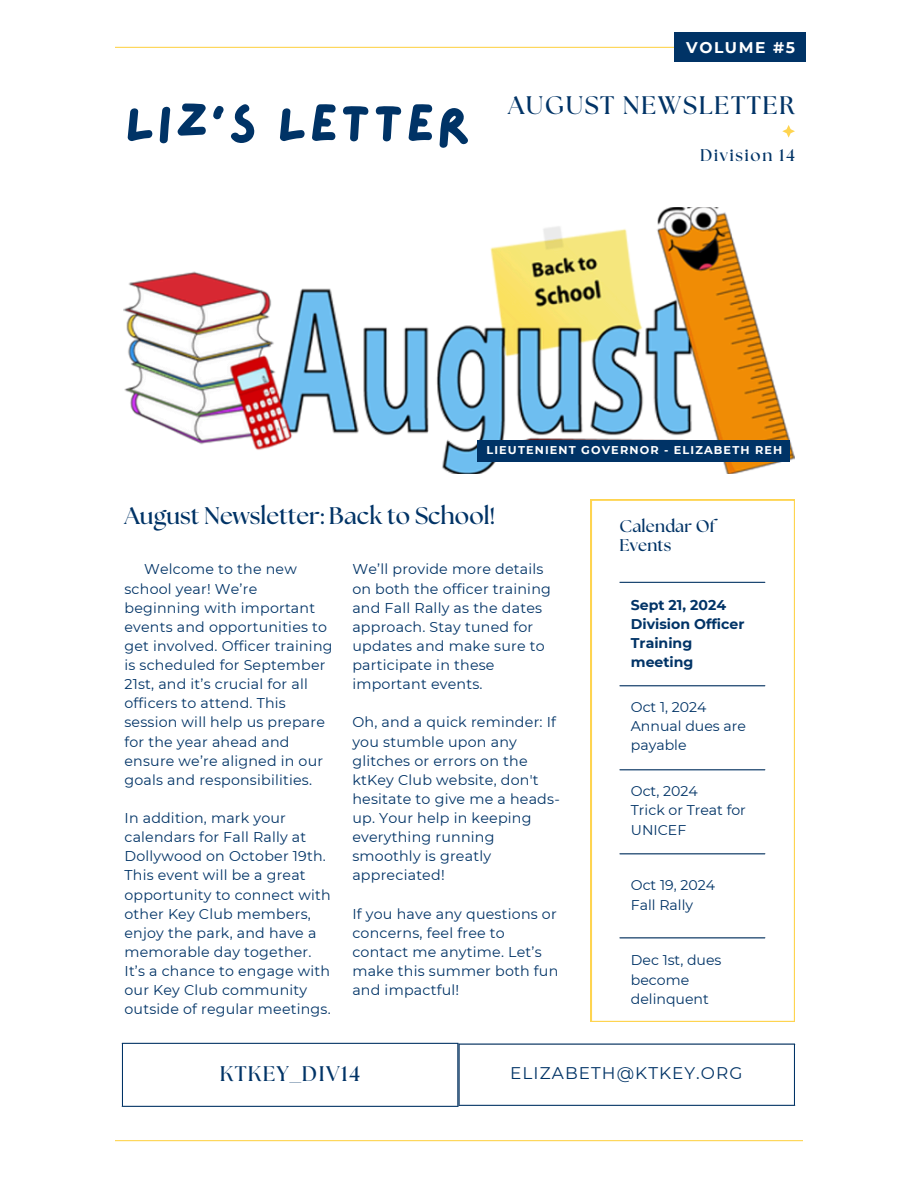
<style>
.page{position:relative;width:918px;height:1188px;background:#fff}
.page>*{position:absolute;margin:0;border:0;box-sizing:border-box;transform-origin:0 0}
.t1{font:53.1px "Lazydog";letter-spacing:.04em;color:#036}
.t2{font:700 25.35px "The Seasons";letter-spacing:.065em;color:#036}
.t3{font:700 24px "The Seasons";color:#036}
.t4{font:700 21.15px "The Seasons";letter-spacing:.065em;color:#036}
.t5{font:700 16.95px/19px "The Seasons";letter-spacing:.01em;color:#036}
.t6{font:700 16.95px "The Seasons";letter-spacing:.1em;color:#036}
.t7{font:16.8px "Montserrat";letter-spacing:.065em;color:#036}
.t8{font:700 15.45px "Montserrat";letter-spacing:.1em;color:#fff}
.t9{font:14.25px/19.2px "Montserrat";letter-spacing:.015em;color:#036}
.t10{font:14.1px/19.2px "Montserrat";color:#036}
.t11{font:700 14.1px/19.2px "Montserrat";color:#036}
.t12{font:700 11.25px "Montserrat";letter-spacing:.1em;color:#fff}
</style>
<div class="page">
<hr style="left:115px;top:47px;width:688px;height:1px;background:#fed450">
<svg style="left:782px;top:125px;width:13px;height:13px"></svg>
<img style="left:123px;top:208px;width:672px;height:265px">
<svg style="left:591px;top:500px;width:204px;height:522px"></svg>
<hr style="left:620px;top:582px;width:145px;height:1px;background:#036">
<hr style="left:620px;top:685px;width:145px;height:1px;background:#036">
<hr style="left:620px;top:769px;width:145px;height:1px;background:#036">
<hr style="left:620px;top:853px;width:145px;height:1px;background:#036">
<hr style="left:620px;top:937px;width:145px;height:1px;background:#036">
<hr style="left:115px;top:1140px;width:688px;height:1px;background:#fed450">
<div style="left:674px;top:32px;width:132px;height:30px;background:#036"></div>
<div style="left:478px;top:440px;width:312px;height:22px;background:#036"></div>
<hr style="left:122px;top:1044px;width:1px;height:62px;background:#036">
<hr style="left:457px;top:1044px;width:1px;height:62px;background:#036">
<hr style="left:122px;top:1043px;width:336px;height:1px;background:#036">
<hr style="left:122px;top:1106px;width:336px;height:1px;background:#036">
<hr style="left:458px;top:1045px;width:2px;height:60px;background:#036">
<hr style="left:794px;top:1045px;width:1px;height:60px;background:#036">
<hr style="left:458px;top:1044px;width:337px;height:1px;background:#036">
<hr style="left:458px;top:1105px;width:337px;height:1px;background:#036">
<p class="t8" style="left:686px;top:38px;width:110px">VOLUME #5</p>
<p class="t1" style="left:125px;top:98px;width:347px">LIZ’S LETTER</p>
<p class="t2" style="left:508px;top:94px;width:288px">AUGUST NEWSLETTER</p>
<p class="t6" style="left:700px;top:147px;width:96px">Division 14</p>
<p class="t12" style="left:486px;top:443px;width:297px">LIEUTENIENT GOVERNOR - ELIZABETH REH</p>
<h3 class="t3" style="left:125px;top:505px;width:372px">August Newsletter: Back to School!</h3>
<h2 class="t9" style="left:125px;top:560px;width:210px;text-indent:20px">Welcome to the new school year! We’re beginning with important events and opportunities to get involved. Officer training is scheduled for September<br>21st, and it’s crucial for all officers to attend. This session will help us prepare for the year ahead and ensure we’re aligned in our goals and responsibilities.</h2>
<h1 class="t9" style="left:125px;top:808px;width:208px">In addition, mark your calendars for Fall Rally at<br>Dollywood on October 19th.<br>This event will be a great opportunity to connect with other Key Club members, enjoy the park, and have a memorable day together.<br>It’s a chance to engage with our Key Club community outside of regular meetings.</h1>
<h4 class="t9" style="left:352px;top:560px;width:200px">We’ll provide more details on both the officer training and Fall Rally as the dates approach. Stay tuned for</h4>
<p class="t9" style="left:352px;top:636px;width:194px">updates and make sure to participate in these important events.</p>
<p class="t9" style="left:352px;top:713px;width:209px">Oh, and a quick reminder: If you stumble upon any glitches or errors on the ktKey Club website, don't hesitate to give me a heads&shy;up. Your help in keeping everything running smoothly is greatly appreciated!</p>
<p class="t9" style="left:352px;top:904px;width:208px">If you have any questions or concerns, feel free to contact me anytime. Let’s make this summer both fun and impactful!</p>
<p class="t5" style="left:620px;top:517px;width:97px">Calendar Of<br>Events</p>
<p class="t11" style="left:631px;top:595px;width:97px">Sept 21, 2024</p>
<p class="t11" style="left:631px;top:614px;width:115px">Division Officer<br>Training meeting</p>
<p class="t10" style="left:631px;top:698px;width:117px">Oct 1, 2024<br>Annual dues are payable</p>
<p class="t10" style="left:631px;top:782px;width:68px">Oct, 2024</p>
<p class="t10" style="left:631px;top:801px;width:117px">Trick or Treat for<br>UNICEF</p>
<h4 class="t10" style="left:631px;top:876px;width:86px">Oct 19, 2024</h4>
<p class="t10" style="left:631px;top:895px;width:64px">Fall Rally</p>
<p class="t10" style="left:631px;top:951px;width:92px">Dec 1st, dues become delinquent</p>
<p class="t4" style="left:220px;top:1064px;width:142px">KTKEY_DIV14</p>
<p class="t7" style="left:510px;top:1063px;width:234px">ELIZABETH@KTKEY.ORG</p>
</div>
